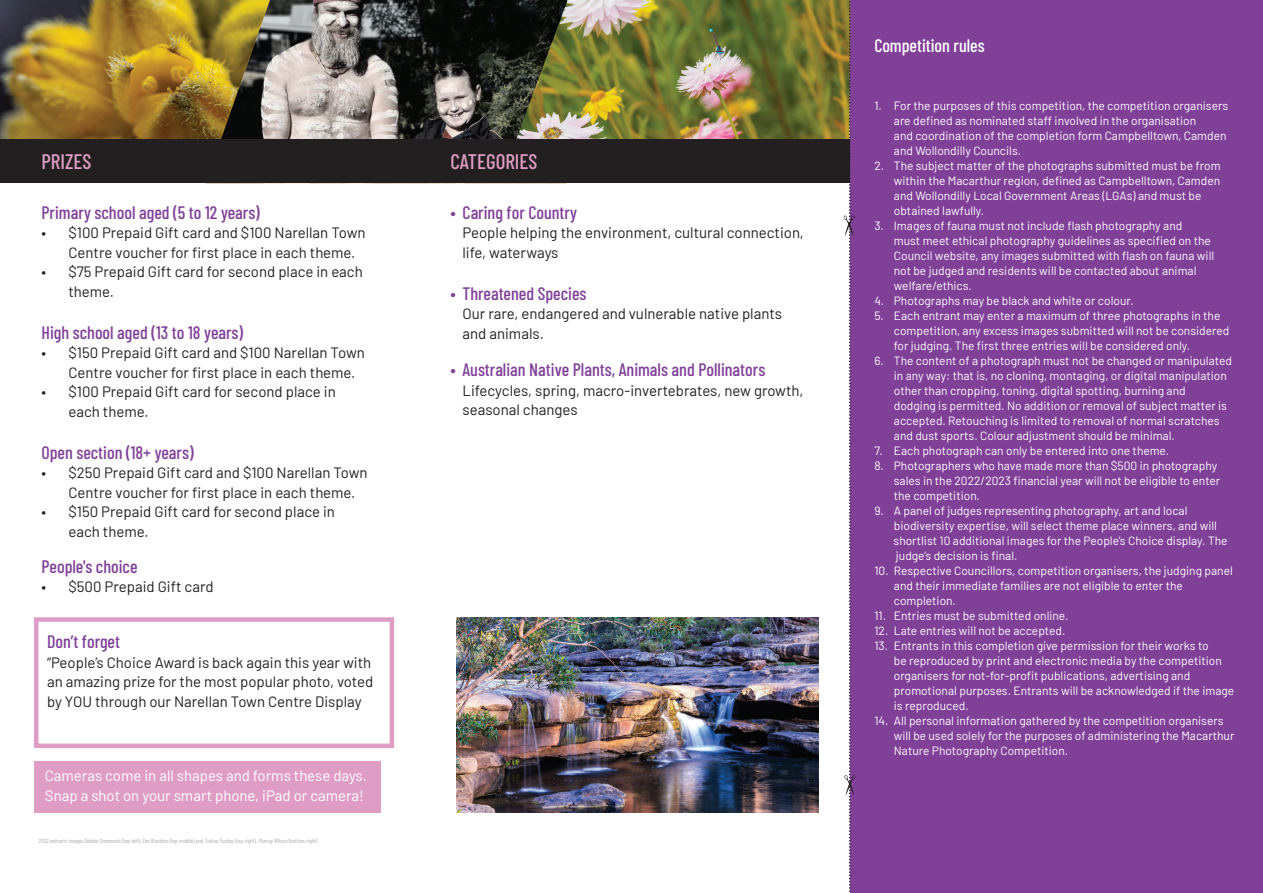
<style>
.page{position:relative;width:1263px;height:893px;background:#fff}
.page>*{position:absolute;margin:0;border:0;box-sizing:border-box;transform-origin:0 0}
.t1{font:500 21px "Barlow Condensed";color:#df9dc5}
.t2{font:500 18px "Barlow Condensed";color:#804098}
.t3{font:500 18px "Barlow Condensed";color:#fff}
.t4{font:15px/19.5px "Barlow";color:#231f20}
.t5{font:15px/19.5px "Barlow";color:#fff}
.t6{font:12px/15px "Barlow";color:#fff}
.t7{font:6px "Barlow Condensed";color:#acadb1}
</style>
<div class="page">
<div style="left:850px;top:0;width:413px;height:893px;background:#804098"></div>
<img style="left:0;top:0;width:205px;height:139px">
<img style="left:205px;top:0;width:363px;height:183px">
<img style="left:514px;top:0;width:330px;height:139px">
<div style="left:34px;top:617px;width:360px;height:131px;border:4px solid #df9dc5"></div>
<div style="left:0;top:139px;width:849px;height:43px;background:#231f20"></div>
<svg style="left:844px;top:0;width:11px;height:892px"></svg>
<div style="left:34px;top:761px;width:346px;height:51px;background:#df9dc5"></div>
<img style="left:456px;top:617px;width:363px;height:195px">
<h1 class="t1" style="left:41px;top:147px;width:52px">PRIZES</h1>
<h2 class="t2" style="left:41px;top:200px;width:220px">Primary school aged (5 to 12 years)</h2>
<p class="t4" style="left:68px;top:222px;width:299px;text-indent:-27px">• $100 Prepaid Gift card and $100 Narellan Town<br>Centre voucher for first place in each theme.</p>
<p class="t4" style="left:68px;top:261px;width:296px;text-indent:-27px">• $75 Prepaid Gift card for second place in each theme.</p>
<h2 class="t2" style="left:41px;top:320px;width:203px">High school aged (13 to 18 years)</h2>
<p class="t4" style="left:68px;top:342px;width:298px;text-indent:-27px">• $150 Prepaid Gift card and $100 Narellan Town<br>Centre voucher for first place in each theme.</p>
<p class="t4" style="left:68px;top:381px;width:269px;text-indent:-27px">• $100 Prepaid Gift card for second place in each theme.</p>
<h2 class="t2" style="left:41px;top:440px;width:154px">Open section (18+ years)</h2>
<p class="t4" style="left:68px;top:462px;width:301px;text-indent:-27px">• $250 Prepaid Gift card and $100 Narellan Town<br>Centre voucher for first place in each theme.</p>
<p class="t4" style="left:68px;top:501px;width:268px;text-indent:-27px">• $150 Prepaid Gift card for second place in each theme.</p>
<h2 class="t2" style="left:41px;top:554px;width:98px">People's choice</h2>
<p class="t4" style="left:41px;top:576px;width:174px">• $500 Prepaid Gift card</p>
<h2 class="t2" style="left:47px;top:629px;width:75px">Don’t forget</h2>
<p class="t4" style="left:47px;top:651px;width:328px">“People’s Choice Award is back again this year with an amazing prize for the most popular photo, voted by YOU through our Narellan Town Centre Display</p>
<p class="t5" style="left:45px;top:765px;width:324px">Cameras come in all shapes and forms these days.<br>Snap a shot on your smart phone, iPad or camera!</p>
<p class="t7" style="left:39px;top:836px;width:280px">2022 entrants images Debbie Simmonds (top-left), Zoe Blandino (top-middle) and Tiahna Purdey (top-right), Murray Wilson (bottom-right)</p>
<h1 class="t1" style="left:450px;top:147px;width:89px">CATEGORIES</h1>
<h2 class="t2" style="left:450px;top:200px;width:128px">• Caring for Country</h2>
<p class="t4" style="left:462px;top:222px;width:343px">People helping the environment, cultural connection, life, waterways</p>
<h2 class="t2" style="left:450px;top:281px;width:137px">• Threatened Species</h2>
<p class="t4" style="left:462px;top:303px;width:321px">Our rare, endangered and vulnerable native plants and animals.</p>
<h2 class="t2" style="left:450px;top:357px;width:316px">• Australian Native Plants, Animals and Pollinators</h2>
<p class="t4" style="left:462px;top:380px;width:342px">Lifecycles, spring, macro-invertebrates, new growth, seasonal changes</p>
<h2 class="t3" style="left:874px;top:33px;width:112px">Competition rules</h2>
<p class="t6" style="left:894px;top:97px;width:336px;text-indent:-20px">1. For the purposes of this competition, the competition organisers are defined as nominated staff involved in the organisation<br>and coordination of the completion form Campbelltown, Camden and Wollondilly Councils.</p>
<p class="t6" style="left:894px;top:157px;width:328px;text-indent:-20px">2. The subject matter of the photographs submitted must be from within the Macarthur region, defined as Campbelltown, Camden and Wollondilly Local Government Areas (LGAs) and must be obtained lawfully.</p>
<p class="t6" style="left:894px;top:217px;width:322px;text-indent:-20px">3. Images of fauna must not include flash photography and<br>must meet ethical photography guidelines as specified on the Council website, any images submitted with flash on fauna will not be judged and residents will be contacted about animal welfare/ethics.</p>
<p class="t6" style="left:874px;top:292px;width:261px">4. Photographs may be black and white or colour.</p>
<p class="t6" style="left:894px;top:307px;width:337px;text-indent:-20px">5. Each entrant may enter a maximum of three photographs in the competition, any excess images submitted will not be considered for judging. The first three entries will be considered only.</p>
<p class="t6" style="left:894px;top:352px;width:340px;text-indent:-20px">6. The content of a photograph must not be changed or manipulated in any way: that is, no cloning, montaging, or digital manipulation other than cropping, toning, digital spotting, burning and<br>dodging is permitted. No addition or removal of subject matter is accepted. Retouching is limited to removal of normal scratches and dust sports. Colour adjustment should be minimal.</p>
<p class="t6" style="left:874px;top:442px;width:296px">7. Each photograph can only be entered into one theme.</p>
<p class="t6" style="left:894px;top:457px;width:328px;text-indent:-20px">8. Photographers who have made more than $500 in photography sales in the 2022/2023 financial year will not be eligible to enter the competition.</p>
<p class="t6" style="left:893px;top:502px;width:336px;text-indent:-19px">9. A panel of judges representing photography, art and local biodiversity expertise, will select theme place winners, and will shortlist 10 additional images for the People’s Choice display. The judge’s decision is final.</p>
<p class="t6" style="left:894px;top:562px;width:340px;text-indent:-20px">10. Respective Councillors, competition organisers, the judging panel and their immediate families are not eligible to enter the completion.</p>
<p class="t6" style="left:874px;top:607px;width:195px">11. Entries must be submitted online.</p>
<p class="t6" style="left:874px;top:622px;width:193px">12. Late entries will not be accepted.</p>
<p class="t6" style="left:894px;top:637px;width:342px;text-indent:-20px">13. Entrants in this completion give permission for their works to<br>be reproduced by print and electronic media by the competition organisers for not-for-profit publications, advertising and promotional purposes. Entrants will be acknowledged if the image is reproduced.</p>
<p class="t6" style="left:894px;top:712px;width:342px;text-indent:-20px">14. All personal information gathered by the competition organisers will be used solely for the purposes of administering the Macarthur<br>Nature Photography Competition.</p>
</div>
